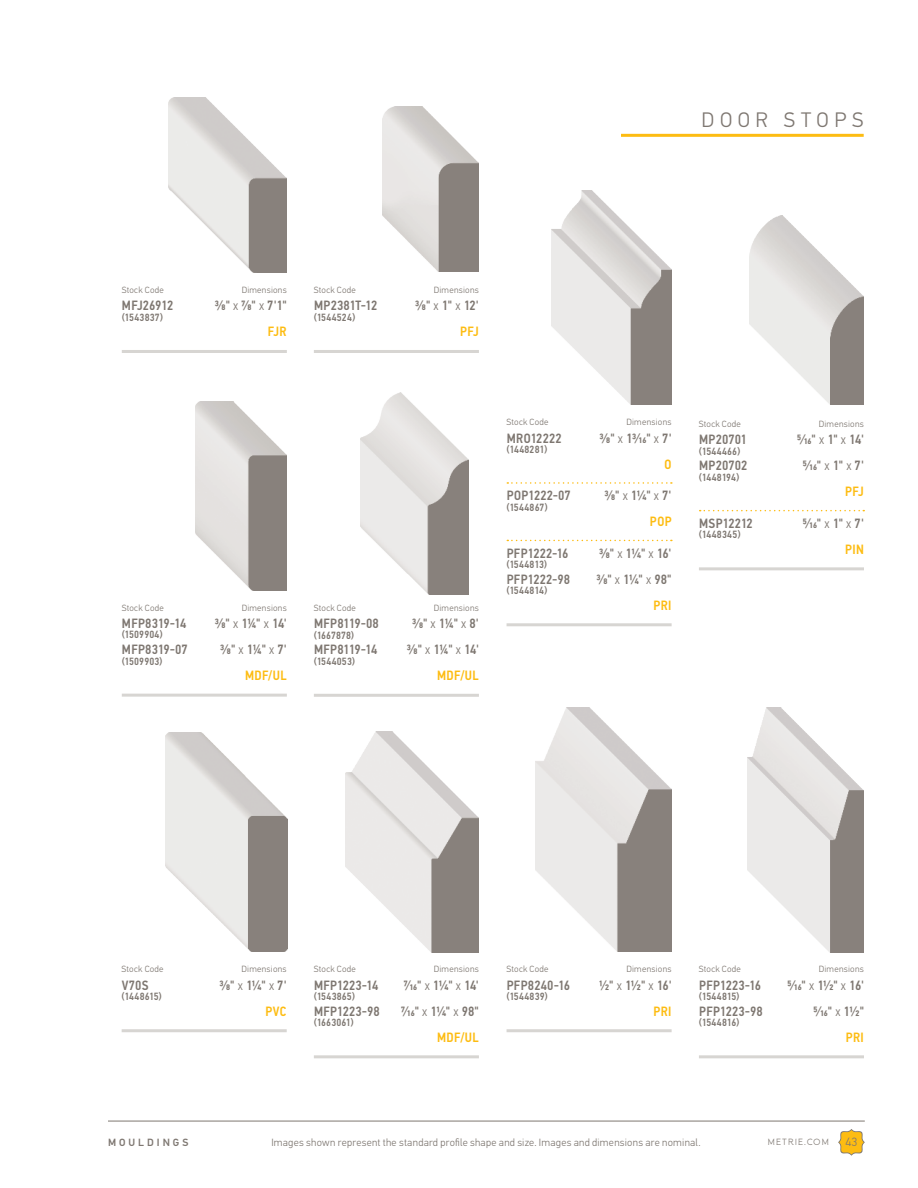
<style>
.page{position:relative;width:918px;height:1188px;background:#fff}
.page>*{position:absolute;margin:0;border:0;box-sizing:border-box;transform-origin:0 0}
.t1{font:300 21px "PF Din Text Pro";letter-spacing:.265em;color:#7e7771}
.t2{font:500 13.5px "PF Din Text Cond Pro";letter-spacing:.025em;color:#7e7771}
.t3{font:500 13.5px "PF Din Text Cond Pro";letter-spacing:.03em;color:#fdbc12}
.t4{font:300 12px "PF Din Text Pro";color:#7e7771}
.t5{font:500 10.5px "PF Din Text Cond Pro";letter-spacing:.015em;color:#7e7771}
.t6{font:300 10.5px "PF Din Text Pro";letter-spacing:.025em;color:#7e7771}
.t7{font:500 10.5px "PF Din Text Pro";letter-spacing:.285em;color:#7e7771}
.t8{font:300 9px "PF Din Text Pro";letter-spacing:.03em;color:#7e7771}
.t9{font:9px "Metrie";letter-spacing:.075em;color:#7e7771}
.s1{font-weight:300}
</style>
<div class="page">
<svg style="left:838px;top:1129px;width:27px;height:27px"></svg>
<hr style="left:108px;top:1121px;width:757px;height:1px;background:#7e7771">
<img style="left:551px;top:190px;width:121px;height:215px">
<svg style="left:507px;top:482px;width:165px;height:2px"></svg>
<svg style="left:507px;top:540px;width:165px;height:1px"></svg>
<hr style="left:507px;top:623px;width:165px;height:3px;background:#d7d5d2">
<img style="left:749px;top:216px;width:115px;height:189px">
<svg style="left:700px;top:510px;width:164px;height:1px"></svg>
<hr style="left:699px;top:567px;width:165px;height:3px;background:#d7d5d2">
<img style="left:168px;top:97px;width:119px;height:176px">
<hr style="left:122px;top:350px;width:165px;height:3px;background:#d7d5d2">
<img style="left:382px;top:107px;width:97px;height:165px">
<hr style="left:314px;top:350px;width:165px;height:3px;background:#d7d5d2">
<img style="left:166px;top:733px;width:121px;height:219px">
<hr style="left:122px;top:1029px;width:165px;height:3px;background:#d7d5d2">
<hr style="left:699px;top:1055px;width:165px;height:3px;background:#d7d5d2">
<img style="left:748px;top:708px;width:116px;height:244px">
<hr style="left:507px;top:1029px;width:165px;height:3px;background:#d7d5d2">
<img style="left:536px;top:708px;width:136px;height:244px">
<hr style="left:314px;top:1055px;width:165px;height:3px;background:#d7d5d2">
<img style="left:345px;top:731px;width:134px;height:222px">
<hr style="left:314px;top:694px;width:165px;height:3px;background:#d7d5d2">
<img style="left:195px;top:402px;width:92px;height:188px">
<hr style="left:122px;top:694px;width:165px;height:3px;background:#d7d5d2">
<img style="left:361px;top:392px;width:108px;height:202px">
<hr style="left:621px;top:134px;width:243px;height:3px;background:#fdbc12">
<h1 class="t1" style="left:702px;top:108px;width:163px">DOOR STOPS</h1>
<p class="t8" style="left:122px;top:285px;width:44px">Stock Code</p>
<p class="t8" style="left:242px;top:285px;width:47px">Dimensions</p>
<p class="t2" style="left:122px;top:298px;width:53px">MFJ26912</p>
<p class="t2" style="left:215px;top:298px;width:74px">3⁄8" <span class="s1">x</span> 7⁄8" <span class="s1">x</span> 7'1"</p>
<p class="t5" style="left:122px;top:311px;width:43px">(1543837)</p>
<p class="t3" style="left:268px;top:324px;width:20px">FJR</p>
<p class="t8" style="left:314px;top:285px;width:44px">Stock Code</p>
<p class="t8" style="left:434px;top:285px;width:47px">Dimensions</p>
<p class="t2" style="left:314px;top:298px;width:65px">MP2381T-12</p>
<p class="t2" style="left:415px;top:298px;width:65px">3⁄8" <span class="s1">x</span> 1" <span class="s1">x</span> 12'</p>
<p class="t5" style="left:314px;top:311px;width:43px">(1544524)</p>
<p class="t3" style="left:460px;top:324px;width:20px">PFJ</p>
<p class="t8" style="left:122px;top:602px;width:44px">Stock Code</p>
<p class="t8" style="left:242px;top:602px;width:47px">Dimensions</p>
<p class="t2" style="left:122px;top:615px;width:66px">MFP8319-14</p>
<p class="t2" style="left:215px;top:615px;width:74px">3⁄8" <span class="s1">x</span> 11/4" <span class="s1">x</span> 14'</p>
<p class="t5" style="left:122px;top:628px;width:42px">(1509904)</p>
<p class="t2" style="left:122px;top:641px;width:67px">MFP8319-07</p>
<p class="t2" style="left:220px;top:641px;width:68px">3⁄8" <span class="s1">x</span> 11/4" <span class="s1">x</span> 7'</p>
<p class="t5" style="left:122px;top:655px;width:42px">(1509903)</p>
<p class="t3" style="left:245px;top:667px;width:43px">MDF/UL</p>
<p class="t8" style="left:314px;top:602px;width:44px">Stock Code</p>
<p class="t8" style="left:434px;top:602px;width:47px">Dimensions</p>
<p class="t2" style="left:314px;top:615px;width:66px">MFP8119-08</p>
<p class="t2" style="left:412px;top:615px;width:68px">3⁄8" <span class="s1">x</span> 11/4" <span class="s1">x</span> 8'</p>
<p class="t5" style="left:314px;top:629px;width:42px">(1667878)</p>
<p class="t2" style="left:314px;top:641px;width:65px">MFP8119-14</p>
<p class="t2" style="left:407px;top:641px;width:74px">3⁄8" <span class="s1">x</span> 11/4" <span class="s1">x</span> 14'</p>
<p class="t5" style="left:314px;top:655px;width:42px">(1544053)</p>
<p class="t3" style="left:437px;top:668px;width:43px">MDF/UL</p>
<p class="t8" style="left:507px;top:417px;width:44px">Stock Code</p>
<p class="t8" style="left:626px;top:417px;width:47px">Dimensions</p>
<p class="t2" style="left:507px;top:430px;width:57px">MRO12222</p>
<p class="t2" style="left:600px;top:430px;width:74px">3⁄8" <span class="s1">x</span> 13⁄16" <span class="s1">x</span> 7'</p>
<p class="t5" style="left:507px;top:443px;width:42px">(1448281)</p>
<p class="t3" style="left:665px;top:456px;width:8px">O</p>
<p class="t2" style="left:507px;top:487px;width:66px">POP1222-07</p>
<p class="t2" style="left:604px;top:487px;width:69px">3⁄8" <span class="s1">x</span> 11⁄4" <span class="s1">x</span> 7'</p>
<p class="t5" style="left:507px;top:501px;width:42px">(1544867)</p>
<p class="t3" style="left:650px;top:513px;width:23px">POP</p>
<p class="t2" style="left:507px;top:545px;width:63px">PFP1222-16</p>
<p class="t2" style="left:599px;top:545px;width:74px">3⁄8" <span class="s1">x</span> 11⁄4" <span class="s1">x</span> 16'</p>
<p class="t5" style="left:507px;top:558px;width:42px">(1544813)</p>
<p class="t2" style="left:507px;top:571px;width:65px">PFP1222-98</p>
<p class="t2" style="left:597px;top:571px;width:77px">3⁄8" <span class="s1">x</span> 11⁄4" <span class="s1">x</span> 98"</p>
<p class="t5" style="left:507px;top:584px;width:42px">(1544814)</p>
<p class="t3" style="left:653px;top:597px;width:20px">PRI</p>
<p class="t8" style="left:699px;top:419px;width:44px">Stock Code</p>
<p class="t8" style="left:819px;top:419px;width:47px">Dimensions</p>
<p class="t2" style="left:699px;top:431px;width:49px">MP20701</p>
<p class="t2" style="left:797px;top:431px;width:68px">5⁄16" <span class="s1">x</span> 1" <span class="s1">x</span> 14'</p>
<p class="t5" style="left:699px;top:445px;width:43px">(1544466)</p>
<p class="t2" style="left:699px;top:458px;width:50px">MP20702</p>
<p class="t2" style="left:803px;top:458px;width:63px">5⁄16" <span class="s1">x</span> 1" <span class="s1">x</span> 7'</p>
<p class="t5" style="left:699px;top:471px;width:42px">(1448194)</p>
<p class="t3" style="left:845px;top:484px;width:20px">PFJ</p>
<p class="t2" style="left:699px;top:515px;width:55px">MSP12212</p>
<p class="t2" style="left:803px;top:515px;width:63px">5⁄16" <span class="s1">x</span> 1" <span class="s1">x</span> 7'</p>
<p class="t5" style="left:699px;top:528px;width:43px">(1448345)</p>
<p class="t3" style="left:845px;top:541px;width:20px">PIN</p>
<p class="t8" style="left:122px;top:964px;width:44px">Stock Code</p>
<p class="t8" style="left:242px;top:964px;width:47px">Dimensions</p>
<p class="t2" style="left:122px;top:977px;width:28px">V70S</p>
<p class="t2" style="left:219px;top:977px;width:69px">3⁄8" <span class="s1">x</span> 11⁄4" <span class="s1">x</span> 7'</p>
<p class="t5" style="left:122px;top:990px;width:42px">(1448615)</p>
<p class="t3" style="left:265px;top:1003px;width:23px">PVC</p>
<p class="t8" style="left:314px;top:964px;width:44px">Stock Code</p>
<p class="t8" style="left:434px;top:964px;width:47px">Dimensions</p>
<p class="t2" style="left:314px;top:977px;width:66px">MFP1223-14</p>
<p class="t2" style="left:404px;top:977px;width:77px">7⁄16" <span class="s1">x</span> 11⁄4" <span class="s1">x</span> 14'</p>
<p class="t5" style="left:314px;top:990px;width:43px">(1543865)</p>
<p class="t2" style="left:314px;top:1003px;width:67px">MFP1223-98</p>
<p class="t2" style="left:401px;top:1003px;width:79px">7⁄16" <span class="s1">x</span> 11⁄4" <span class="s1">x</span> 98"</p>
<p class="t5" style="left:314px;top:1016px;width:41px">(1663061)</p>
<p class="t3" style="left:437px;top:1029px;width:43px">MDF/UL</p>
<p class="t8" style="left:507px;top:964px;width:44px">Stock Code</p>
<p class="t8" style="left:626px;top:964px;width:47px">Dimensions</p>
<p class="t2" style="left:507px;top:977px;width:65px">PFP8240-16</p>
<p class="t2" style="left:599px;top:977px;width:74px">1⁄2" <span class="s1">x</span> 11⁄2" <span class="s1">x</span> 16'</p>
<p class="t5" style="left:507px;top:990px;width:43px">(1544839)</p>
<p class="t3" style="left:653px;top:1003px;width:20px">PRI</p>
<p class="t8" style="left:699px;top:964px;width:44px">Stock Code</p>
<p class="t8" style="left:819px;top:964px;width:47px">Dimensions</p>
<p class="t2" style="left:699px;top:977px;width:64px">PFP1223-16</p>
<p class="t2" style="left:787px;top:977px;width:78px">5⁄16" <span class="s1">x</span> 11⁄2" <span class="s1">x</span> 16'</p>
<p class="t5" style="left:699px;top:990px;width:42px">(1544815)</p>
<p class="t2" style="left:699px;top:1003px;width:65px">PFP1223-98</p>
<p class="t2" style="left:814px;top:1003px;width:52px">5⁄16" <span class="s1">x</span> 11⁄2"</p>
<p class="t5" style="left:699px;top:1016px;width:42px">(1544816)</p>
<p class="t3" style="left:846px;top:1029px;width:20px">PRI</p>
<p class="t7" style="left:108px;top:1136px;width:82px">MOULDINGS</p>
<p class="t6" style="left:271px;top:1137px;width:431px">Images shown represent the standard profile shape and size. Images and dimensions are nominal.</p>
<p class="t9" style="left:767px;top:1137px;width:63px">METRIE.COM</p>
<p class="t4" style="left:845px;top:1135px;width:13px">43</p>
</div>
